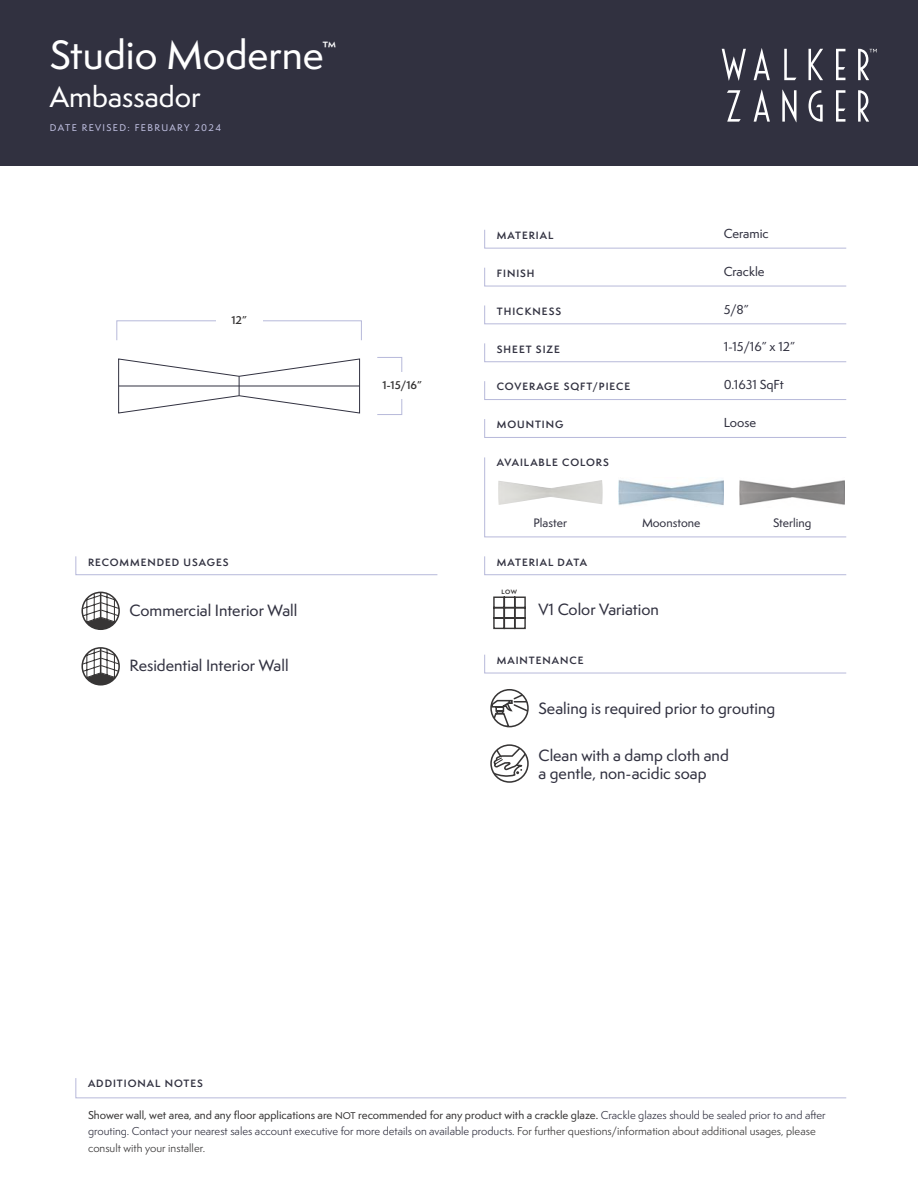
<style>
.page{position:relative;width:918px;height:1188px;background:#fff}
.page>*{position:absolute;margin:0;border:0;box-sizing:border-box;transform-origin:0 0}
.t1{font:500 37.5px "Semplicita Pro";color:#fff}
.t2{font:500 27px "Semplicita Pro";color:#fff}
.t3{font:500 15px/18px "Semplicita Pro";color:#313140}
.t4{font:500 15px "Semplicita Pro";color:#fff}
.t5{font:500 12px "Semplicita Pro";color:#313140}
.t6{font:500 11.25px "Semplicita Pro";color:#313140}
.t7{font:10.5px/16.5px "Semplicita Pro";color:#313140}
.t8{font:600 10.5px "Semplicita Pro";color:#373535}
.t9{font:600 9.75px "Semplicita Pro";letter-spacing:.1em;color:#313140}
.t10{font:500 9px "Semplicita Pro";letter-spacing:.15em;color:#bfbfe0}
.t11{font:700 5.7px "Semplicita Pro";color:#373535}
.s1{font-weight:500;color:#373535}
.s2{font-weight:500;font-size:9px;color:#373535}
.s3{color:#373535}
</style>
<div class="page">
<div style="left:0;top:0;width:918px;height:166px;background:#313140"></div>
<svg style="left:809px;top:49px;width:14px;height:31px"></svg>
<svg style="left:722px;top:49px;width:24px;height:32px"></svg>
<svg style="left:754px;top:48px;width:16px;height:32px"></svg>
<svg style="left:784px;top:49px;width:12px;height:31px"></svg>
<svg style="left:836px;top:49px;width:9px;height:31px"></svg>
<svg style="left:858px;top:90px;width:11px;height:32px"></svg>
<svg style="left:754px;top:90px;width:16px;height:32px"></svg>
<svg style="left:782px;top:90px;width:15px;height:32px"></svg>
<svg style="left:809px;top:90px;width:14px;height:32px"></svg>
<svg style="left:727px;top:90px;width:14px;height:32px"></svg>
<svg style="left:836px;top:90px;width:9px;height:32px"></svg>
<svg style="left:858px;top:49px;width:19px;height:31px"></svg>
<svg style="left:118px;top:358px;width:242px;height:56px"></svg>
<svg style="left:75px;top:1078px;width:772px;height:21px"></svg>
<svg style="left:484px;top:556px;width:363px;height:19px"></svg>
<svg style="left:484px;top:654px;width:362px;height:20px"></svg>
<svg style="left:75px;top:556px;width:363px;height:19px"></svg>
<svg style="left:484px;top:457px;width:363px;height:81px"></svg>
<svg style="left:493px;top:596px;width:33px;height:33px"></svg>
<svg style="left:491px;top:691px;width:37px;height:35px"></svg>
<div style="left:490px;top:689px;width:39px;height:38px;border:2px solid #373535;border-radius:50%"></div>
<div style="left:490px;top:744px;width:39px;height:39px;border:2px solid #373535;border-radius:50%"></div>
<svg style="left:491px;top:745px;width:37px;height:33px"></svg>
<svg style="left:484px;top:229px;width:363px;height:20px"></svg>
<svg style="left:484px;top:305px;width:363px;height:20px"></svg>
<svg style="left:484px;top:381px;width:363px;height:19px"></svg>
<svg style="left:484px;top:267px;width:363px;height:20px"></svg>
<svg style="left:484px;top:343px;width:363px;height:19px"></svg>
<svg style="left:484px;top:419px;width:363px;height:19px"></svg>
<svg style="left:82px;top:592px;width:37px;height:37px"></svg>
<div style="left:81px;top:592px;width:39px;height:38px;border:2px solid #373535;border-radius:50%"></div>
<svg style="left:84px;top:648px;width:35px;height:35px"></svg>
<div style="left:81px;top:647px;width:39px;height:39px;border:2px solid #373535;border-radius:50%"></div>
<div style="left:116px;top:320px;width:246px;height:21px;border:1px solid #b7b9da"></div>
<div style="left:216px;top:312px;width:46px;height:17px;background:#fff"></div>
<div style="left:377px;top:357px;width:25px;height:58px;border:1px solid #b7b9da"></div>
<div style="left:373px;top:373px;width:58px;height:26px;background:#fff"></div>
<img style="left:498px;top:480px;width:105px;height:25px">
<img style="left:619px;top:477px;width:105px;height:30px">
<img style="left:740px;top:477px;width:105px;height:30px">
<h1 class="t1" style="left:50px;top:28px;width:275px">Studio Moderne</h1>
<h2 class="t2" style="left:50px;top:77px;width:152px">Ambassador</h2>
<h3 class="t4" style="left:322px;top:37px;width:16px">™</h3>
<p class="t10" style="left:50px;top:121px;width:173px">DATE REVISED: FEBRUARY 2024</p>
<p class="t8" style="left:231px;top:312px;width:17px">12”</p>
<p class="t9" style="left:88px;top:555px;width:142px">RECOMMENDED USAGES</p>
<h3 class="t3" style="left:130px;top:601px;width:169px">Commercial Interior Wall</h3>
<h3 class="t3" style="left:130px;top:656px;width:160px">Residential Interior Wall</h3>
<p class="t8" style="left:382px;top:378px;width:41px">1-15/16”</p>
<p class="t9" style="left:497px;top:228px;width:58px">MATERIAL</p>
<p class="t5" style="left:724px;top:225px;width:47px">Ceramic</p>
<p class="t9" style="left:497px;top:266px;width:39px">FINISH</p>
<p class="t5" style="left:724px;top:263px;width:43px">Crackle</p>
<p class="t9" style="left:497px;top:304px;width:66px">THICKNESS</p>
<p class="t5" style="left:724px;top:301px;width:27px">5/8”</p>
<p class="t9" style="left:497px;top:342px;width:65px">SHEET SIZE</p>
<p class="t5" style="left:724px;top:338px;width:73px">1-15/16” x 12”</p>
<p class="t9" style="left:497px;top:380px;width:135px">COVERAGE SQFT/PIECE</p>
<p class="t5" style="left:724px;top:376px;width:62px">0.1631 SqFt</p>
<p class="t9" style="left:497px;top:418px;width:68px">MOUNTING</p>
<p class="t9" style="left:497px;top:455px;width:113px">AVAILABLE COLORS</p>
<p class="t5" style="left:724px;top:414px;width:34px">Loose</p>
<p class="t6" style="left:534px;top:515px;width:35px">Plaster</p>
<p class="t6" style="left:642px;top:515px;width:60px">Moonstone</p>
<p class="t6" style="left:773px;top:515px;width:40px">Sterling</p>
<p class="t9" style="left:497px;top:555px;width:92px">MATERIAL DATA</p>
<p class="t11" style="left:502px;top:588px;width:17px">LOW</p>
<h3 class="t3" style="left:538px;top:601px;width:122px">V1 Color Variation</h3>
<p class="t9" style="left:497px;top:653px;width:88px">MAINTENANCE</p>
<h3 class="t3" style="left:538px;top:699px;width:238px">Sealing is required prior to grouting</h3>
<h3 class="t3" style="left:538px;top:746px;width:192px">Clean with a damp cloth and a gentle, non-acidic soap</h3>
<p class="t9" style="left:88px;top:1076px;width:117px">ADDITIONAL NOTES</p>
<p class="t7" style="left:88px;top:1107px;width:739px"><span class="s1">Shower wall, wet area, and any floor applications are</span> <span class="s2">NOT</span> <span class="s1">recommended for any product with a crackle glaze.</span> Crackle glazes should be sealed prior to and after grouting. Contact your nearest sales account executive for more details on available products. <span class="s3">For further questions/information about additional usages, please consult with your installer.</span></p>
</div>
